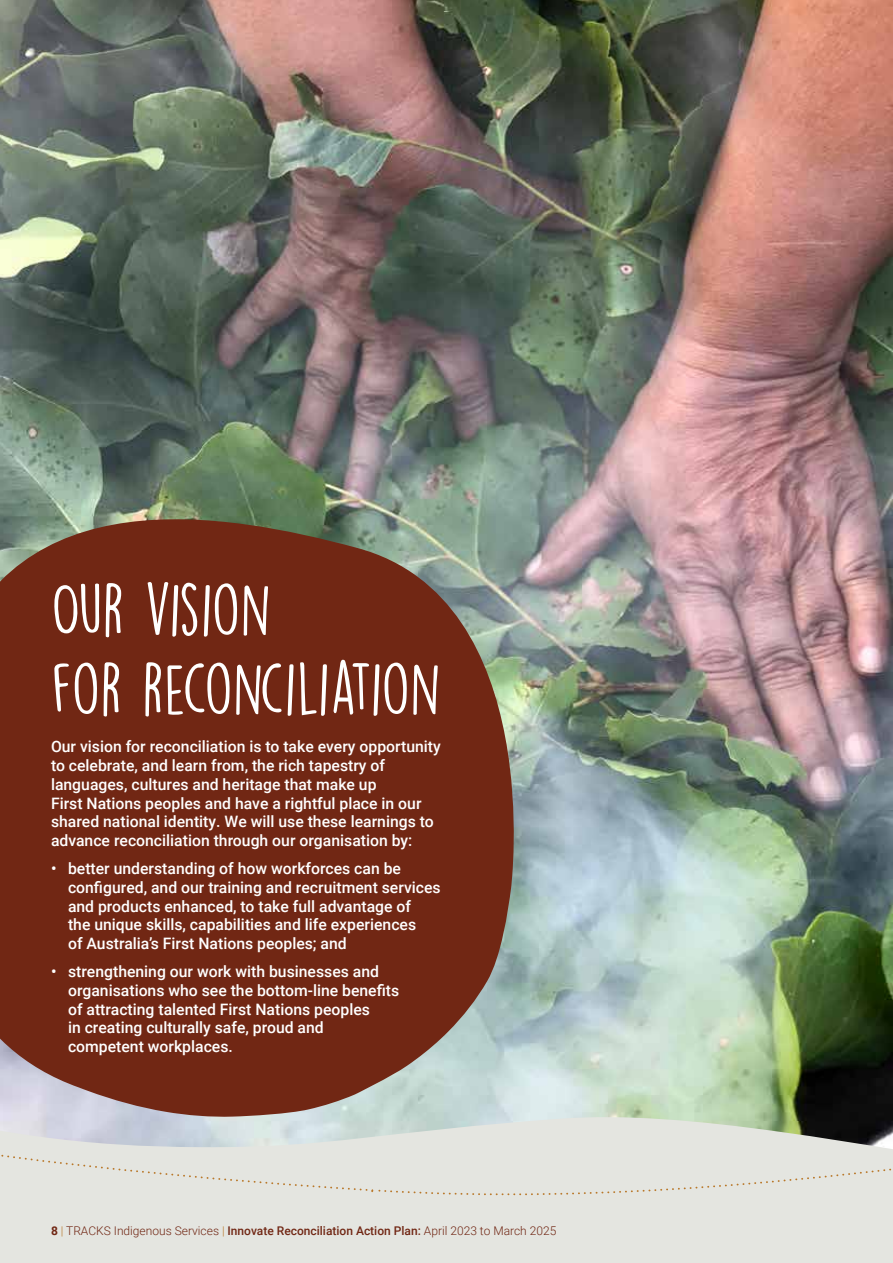
<style>
.page{position:relative;width:893px;height:1263px;background:#fff}
.page>*{position:absolute;margin:0;border:0;box-sizing:border-box;transform-origin:0 0}
.t1{font:66px/79.2px "Lemon Yellow Sun";letter-spacing:-.015em;color:#fff}
.t2{font:500 15.75px/18.9px "Roboto";color:#fff}
.t3{font:300 12px "Roboto";color:#712714}
.s1{font-weight:700}
.s2{color:#b9782a}
.s3{font-weight:500}
</style>
<div class="page">
<img style="left:0;top:0;width:893px;height:695px">
<svg style="left:0;top:478px;width:547px;height:217px;background:#795442"></svg>
<img style="left:0;top:695px;width:893px;height:568px">
<svg style="left:373px;top:1117px;width:520px;height:113px;background:#d9dbd5"></svg>
<svg style="left:0;top:1129px;width:373px;height:63px;background:#dee1de"></svg>
<h1 class="t1" style="left:51px;top:569px;width:391px">OUR VISION<br>FOR RECONCILIATION</h1>
<p class="t2" style="left:51px;top:736px;width:391px">Our vision for reconciliation is to take every opportunity to celebrate, and learn from, the rich tapestry of languages, cultures and heritage that make up<br>First Nations peoples and have a rightful place in our shared national identity. We will use these learnings to advance reconciliation through our organisation by:</p>
<p class="t2" style="left:68px;top:858px;width:374px;text-indent:-17px">• better understanding of how workforces can be configured, and our training and recruitment services and products enhanced, to take full advantage of<br>the unique skills, capabilities and life experiences<br>of Australia’s First Nations peoples; and</p>
<p class="t2" style="left:68px;top:961px;width:333px;text-indent:-17px">• strengthening our work with businesses and organisations who see the bottom-line benefits of attracting talented First Nations peoples<br>in creating culturally safe, proud and competent workplaces.</p>
<p class="t3" style="left:51px;top:1222px;width:507px"><span class="s1">8</span> <span class="s2">|</span> TRACKS Indigenous Services <span class="s2">|</span> <span class="s3">Innovate Reconciliation Action Plan:</span> April 2023 to March 2025</p>
</div>
